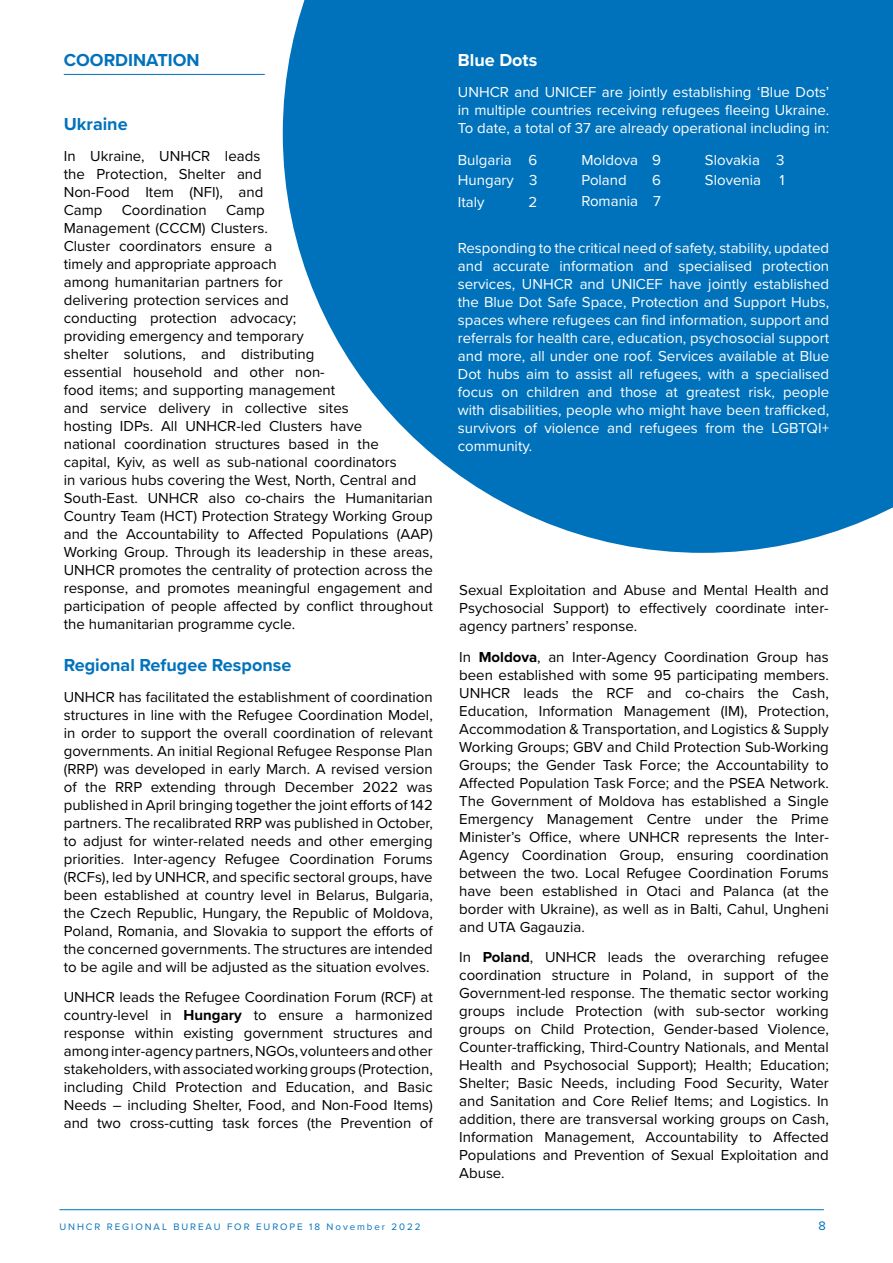
<style>
.page{position:relative;width:893px;height:1263px;background:#fff}
.page>*{position:absolute;margin:0;border:0;box-sizing:border-box;transform-origin:0 0}
.t1{font:700 18px "Proxima Nova";color:#0072bc}
.t2{font:700 18px "Proxima Nova";color:#fff}
.t3{font:15px/18px "Proxima Nova";color:#000;text-align:justify}
.t4{font:15px/18px "Proxima Nova";color:#fff;text-align:justify}
.t5{font:12.75px "Proxima Nova";color:#0072bc}
.t6{font:9.75px "Proxima Nova";letter-spacing:.2em;color:#0072bc}
.s1{font-weight:700}
</style>
<div class="page">
<hr style="left:59px;top:1209px;width:765px;height:1px;background:#0072bc">
<hr style="left:64px;top:74px;width:201px;height:1px;background:#0072bc">
<svg style="left:283px;top:0;width:610px;height:553px;background:#1f83c4"></svg>
<p class="t1" style="left:64px;top:47px;width:137px">COORDINATION</p>
<p class="t1" style="left:64px;top:110px;width:65px">Ukraine</p>
<p class="t3" style="left:64px;top:146px;width:201px;text-align:left">In Ukraine, UNHCR leads the Protection, Shelter and<br>Non-Food Item (NFI), and<br>Camp</p>
<p class="t3" style="left:64px;top:200px;width:371px;text-align:left;text-indent:162px">Camp<br>Management (CCCM) Clusters.<br>Cluster coordinators ensure a<br>timely and appropriate approach<br>among humanitarian partners for<br>delivering protection services and<br>conducting protection advocacy;<br>providing emergency and temporary<br>shelter solutions, and distributing<br>essential household and other non-<br>food items; and supporting management<br>and service delivery in collective sites<br>hosting IDPs. All UNHCR-led Clusters have<br>national coordination structures based in the<br>capital, Kyiv, as well as sub-national coordinators<br>in various hubs covering the West, North, Central and South-East. UNHCR also co-chairs the Humanitarian Country Team (HCT) Protection Strategy Working Group and the Accountability to Affected Populations (AAP)<br>Working Group. Through its leadership in these areas, UNHCR promotes the centrality of protection across the response, and promotes meaningful engagement and participation of people affected by conflict throughout the humanitarian programme cycle.</p>
<p class="t1" style="left:64px;top:651px;width:229px">Regional Refugee Response</p>
<p class="t3" style="left:64px;top:687px;width:371px">UNHCR has facilitated the establishment of coordination structures in line with the Refugee Coordination Model, in order to support the overall coordination of relevant governments. An initial Regional Refugee Response Plan (RRP) was developed in early March. A revised version of the RRP extending through December 2022 was published in April bringing together the joint efforts of 142 partners. The recalibrated RRP was published in October, to adjust for winter-related needs and other emerging priorities. Inter-agency Refugee Coordination Forums (RCFs), led by UNHCR, and specific sectoral groups, have been established at country level in Belarus, Bulgaria, the Czech Republic, Hungary, the Republic of Moldova, Poland, Romania, and Slovakia to support the efforts of the concerned governments. The structures are intended to be agile and will be adjusted as the situation evolves.</p>
<p class="t3" style="left:64px;top:988px;width:371px">UNHCR leads the Refugee Coordination Forum (RCF) at country-level in <span class="s1">Hungary</span> to ensure a harmonized response within existing government structures and among inter-agency partners, NGOs, volunteers and other stakeholders, with associated working groups (Protection, including Child Protection and Education, and Basic Needs – including Shelter, Food, and Non-Food Items) and two cross-cutting task forces (the Prevention of</p>
<p class="t3" style="left:122px;top:200px;width:87px">Coordination</p>
<p class="t2" style="left:458px;top:47px;width:81px">Blue Dots</p>
<p class="t4" style="left:458px;top:82px;width:373px">UNHCR and UNICEF are jointly establishing ‘Blue Dots’ in multiple countries receiving refugees fleeing Ukraine.<br>To date, a total of 37 are already operational including in:</p>
<p class="t4" style="left:458px;top:149px;width:81px;line-height:20.9px">Bulgaria 6<br>Hungary 3<br>Italy</p>
<p class="t4" style="left:581px;top:149px;width:81px;line-height:20.4px">Moldova 9<br>Poland</p>
<p class="t4" style="left:705px;top:149px;width:81px;line-height:20.4px">Slovakia 3<br>Slovenia 1</p>
<p class="t4" style="left:581px;top:169px;width:81px;line-height:20.4px;text-align:right">6<br>Romania 7</p>
<p class="t4" style="left:529px;top:192px;width:10px">2</p>
<p class="t4" style="left:458px;top:238px;width:373px">Responding to the critical need of safety, stability, updated and accurate information and specialised protection services, UNHCR and UNICEF have jointly established the Blue Dot Safe Space, Protection and Support Hubs, spaces where refugees can find information, support and referrals for health care, education, psychosocial support and more, all under one roof. Services available at Blue Dot hubs aim to assist all refugees, with a specialised focus on children and those at greatest risk, people with disabilities, people who might have been trafficked, survivors of violence and refugees from the LGBTQI+ community.</p>
<p class="t3" style="left:459px;top:580px;width:371px">Sexual Exploitation and Abuse and Mental Health and Psychosocial Support) to effectively coordinate inter&shy;agency partners’ response.</p>
<p class="t3" style="left:459px;top:647px;width:371px">In <span class="s1">Moldova</span>, an Inter-Agency Coordination Group has been established with some 95 participating members.<br>UNHCR leads the RCF and co-chairs the Cash, Education, Information Management (IM), Protection, Accommodation &amp; Transportation, and Logistics &amp; Supply Working Groups; GBV and Child Protection Sub-Working Groups; the Gender Task Force; the Accountability to Affected Population Task Force; and the PSEA Network.<br>The Government of Moldova has established a Single Emergency Management Centre under the Prime Minister’s Office, where UNHCR represents the Inter-Agency Coordination Group, ensuring coordination between the two. Local Refugee Coordination Forums have been established in Otaci and Palanca (at the border with Ukraine), as well as in Balti, Cahul, Ungheni and UTA Gagauzia.</p>
<p class="t3" style="left:459px;top:948px;width:371px">In <span class="s1">Poland</span>, UNHCR leads the overarching refugee coordination structure in Poland, in support of the Government-led response. The thematic sector working groups include Protection (with sub-sector working groups on Child Protection, Gender-based Violence, Counter-trafficking, Third-Country Nationals, and Mental Health and Psychosocial Support); Health; Education; Shelter; Basic Needs, including Food Security, Water and Sanitation and Core Relief Items; and Logistics. In addition, there are transversal working groups on Cash, Information Management, Accountability to Affected Populations and Prevention of Sexual Exploitation and Abuse.</p>
<p class="t6" style="left:59px;top:1220px;width:363px">UNHCR REGIONAL BUREAU FOR EUROPE 18 November 2022</p>
<p class="t5" style="left:819px;top:1216px;width:9px">8</p>
</div>
